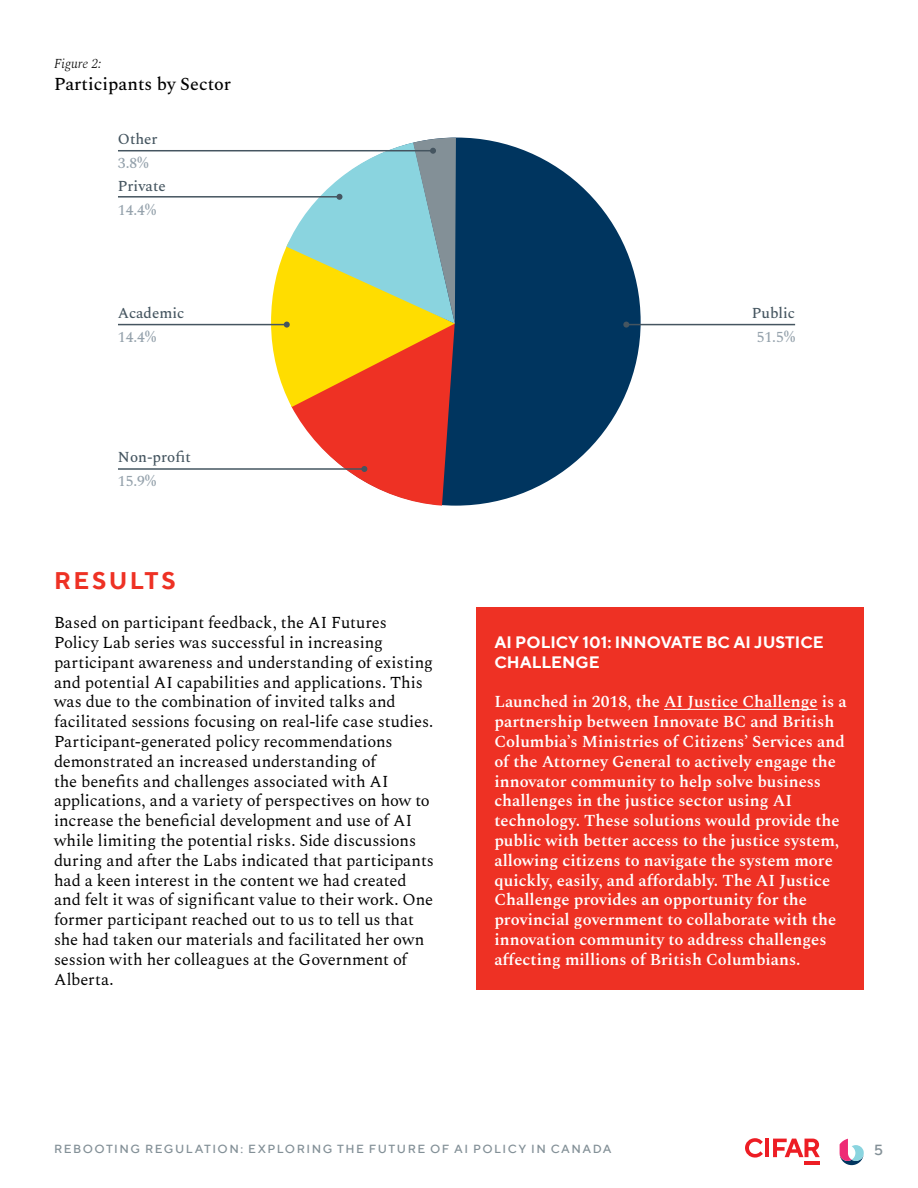
<style>
.page{position:relative;width:918px;height:1188px;background:#fff}
.page>*{position:absolute;margin:0;border:0;box-sizing:border-box;transform-origin:0 0}
.t1{font:700 24px "TT Norms";letter-spacing:.1em;color:#ee3124}
.t2{font:500 18px "Spectral";color:#000}
.t3{font:16.5px/19.8px "Spectral";letter-spacing:-.005em;color:#000}
.t4{font:600 16.5px/19.8px "Spectral";color:#fff}
.t5{font:700 16.5px/19.8px "TT Norms";color:#fff}
.t6{font:500 15px "Spectral";color:#455560}
.t7{font:500 15px "Spectral";color:#95a2ac}
.t8{font:500 15px "TT Norms";color:#839097}
.t9{font:italic 300 13.5px "Spectral";color:#000}
.t10{font:500 12px "TT Norms";letter-spacing:.12em;color:#839097}
</style>
<div class="page">
<hr style="left:805px;top:1161px;width:15px;height:4px;background:#ed1d24">
<svg style="left:745px;top:1138px;width:18px;height:20px"></svg>
<hr style="left:765px;top:1139px;width:4px;height:18px;background:#ed1d24">
<svg style="left:773px;top:1139px;width:47px;height:18px"></svg>
<svg style="left:840px;top:1139px;width:24px;height:26px"></svg>
<div style="left:273px;top:138px;width:368px;height:368px;background:#00355f;border-radius:50%"></div>
<hr style="left:118px;top:150px;width:315px;height:1px;background:#455560">
<hr style="left:118px;top:196px;width:221px;height:2px;background:#455560">
<hr style="left:118px;top:324px;width:169px;height:1px;background:#455560">
<hr style="left:626px;top:324px;width:169px;height:1px;background:#455560">
<svg style="left:623px;top:322px;width:6px;height:6px"></svg>
<hr style="left:118px;top:468px;width:246px;height:2px;background:#455560">
<svg style="left:271px;top:138px;width:185px;height:368px"></svg>
<div style="left:476px;top:608px;width:388px;height:382px;background:#ee3124"></div>
<hr style="left:664px;top:709px;width:154px;height:1px;background:#fff">
<p class="t9" style="left:54px;top:54px;width:49px">Figure 2:</p>
<p class="t2" style="left:54px;top:71px;width:179px">Participants by Sector</p>
<p class="t6" style="left:118px;top:128px;width:41px">Other</p>
<p class="t7" style="left:118px;top:152px;width:32px">3.8%</p>
<p class="t6" style="left:118px;top:176px;width:49px">Private</p>
<p class="t7" style="left:118px;top:200px;width:40px">14.4%</p>
<p class="t6" style="left:118px;top:302px;width:68px">Academic</p>
<p class="t7" style="left:118px;top:326px;width:40px">14.4%</p>
<p class="t6" style="left:118px;top:446px;width:74px">Non-profit</p>
<p class="t7" style="left:118px;top:470px;width:40px">15.9%</p>
<h1 class="t1" style="left:54px;top:565px;width:123px">RESULTS</h1>
<p class="t3" style="left:54px;top:612px;width:382px">Based on participant feedback, the AI Futures Policy Lab series was successful in increasing participant awareness and understanding of existing and potential AI capabilities and applications. This was due to the combination of invited talks and facilitated sessions focusing on real-life case studies.<br>Participant-generated policy recommendations demonstrated an increased understanding of<br>the benefits and challenges associated with AI applications, and a variety of perspectives on how to increase the beneficial development and use of AI while limiting the potential risks. Side discussions during and after the Labs indicated that participants had a keen interest in the content we had created and felt it was of significant value to their work. One former participant reached out to us to tell us that she had taken our materials and facilitated her own session with her colleagues at the Government of Alberta.</p>
<p class="t6" style="left:752px;top:302px;width:45px">Public</p>
<p class="t7" style="left:757px;top:326px;width:40px">51.5%</p>
<p class="t5" style="left:494px;top:632px;width:331px">AI POLICY 101: INNOVATE BC AI JUSTICE<br>CHALLENGE</p>
<p class="t4" style="left:494px;top:691px;width:354px">Launched in 2018, the AI Justice Challenge is a partnership between Innovate BC and British Columbia’s Ministries of Citizens’ Services and of the Attorney General to actively engage the innovator community to help solve business challenges in the justice sector using AI technology. These solutions would provide the public with better access to the justice system, allowing citizens to navigate the system more quickly, easily, and affordably. The AI Justice Challenge provides an opportunity for the provincial government to collaborate with the innovation community to address challenges affecting millions of British Columbians.</p>
<p class="t10" style="left:54px;top:1141px;width:559px">REBOOTING REGULATION: EXPLORING THE FUTURE OF AI POLICY IN CANADA</p>
<p class="t8" style="left:874px;top:1140px;width:11px">5</p>
</div>
